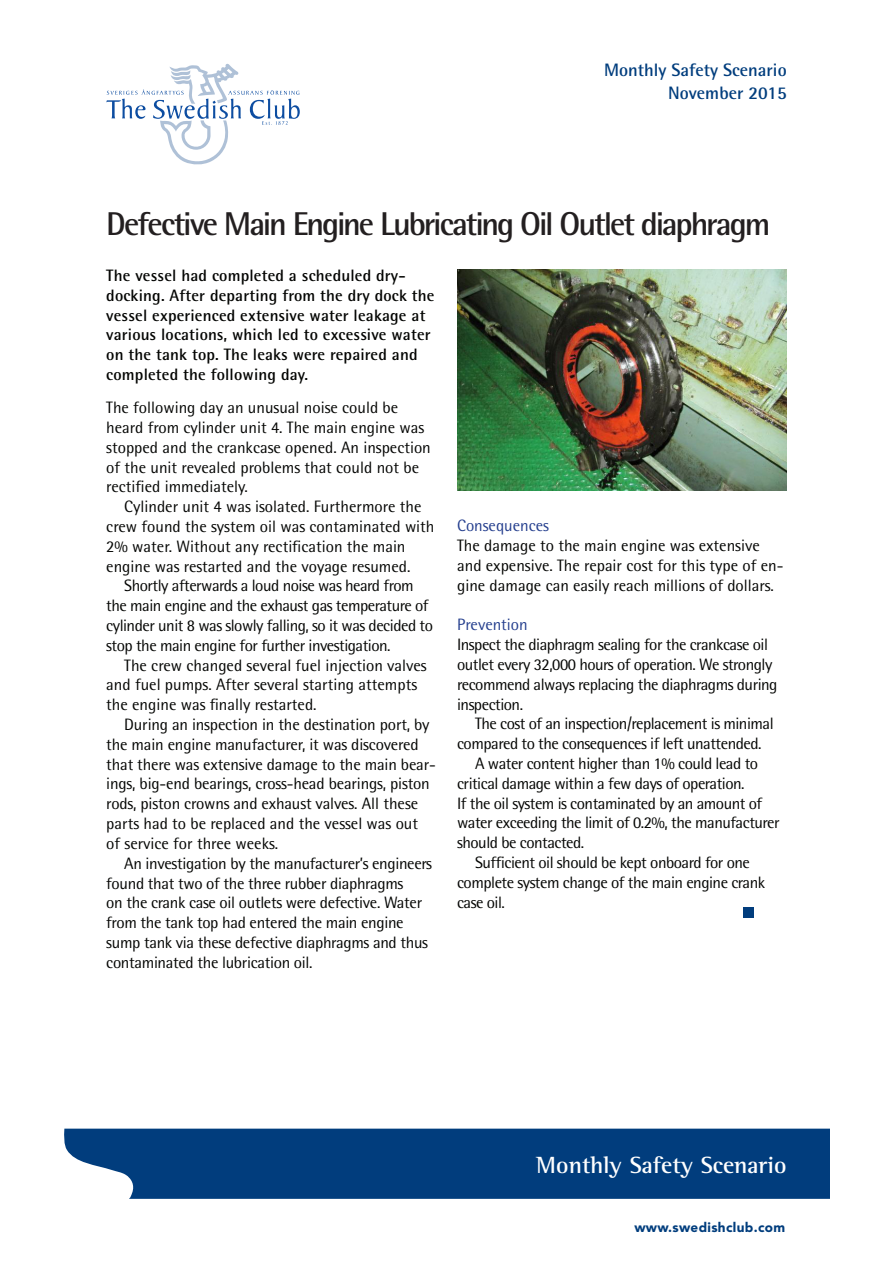
<style>
.page{position:relative;width:893px;height:1263px;background:#fff}
.page>*{position:absolute;margin:0;border:0;box-sizing:border-box;transform-origin:0 0}
.Bröd_1{font:108px "Rotis Semi Sans Std";color:#013d7d}
.Rubrik-1{font:700 33px "Rotis Semi Sans Std";letter-spacing:-.06em;color:#231f20}
.t1{font:700 24px "Rotis Semi Serif Std";color:#fff}
.Datum{font:700 18px "Rotis Semi Sans Std";color:#013d7d}
.Bröd_2{font:16.5px/19.8px "Rotis Semi Sans Std";letter-spacing:-.02em;color:#040503}
.Bröd_2-2{font:16.5px/19.8px "Rotis Semi Sans Std";color:#040503}
.Bröd_2-3{font:700 16.5px/19.8px "Rotis Semi Sans Std";letter-spacing:.01em;color:#040503}
.Bröd_2-4{font:16.5px "Rotis Semi Sans Std";color:#253f8e}
.t2{font:900 13.5px "Avenir LT";letter-spacing:.025em;color:#013d7d}
</style>
<div class="page">
<svg style="left:64px;top:1128px;width:766px;height:71px;background:#0e4783"></svg>
<svg style="left:106px;top:64px;width:194px;height:100px"></svg>
<img style="left:457px;top:270px;width:330px;height:220px">
<p class="Datum" style="left:604px;top:59px;width:184px">Monthly Safety Scenario</p>
<p class="Datum" style="left:668px;top:82px;width:120px">November 2015</p>
<p class="Rubrik-1" style="left:106px;top:204px;width:666px">Defective Main Engine Lubricating Oil Outlet diaphragm</p>
<p class="Bröd_2-3" style="left:106px;top:265px;width:330px">The vessel had completed a scheduled dry&shy;docking. After departing from the dry dock the vessel experienced extensive water leakage at various locations, which led to excessive water on the tank top. The leaks were repaired and completed the following day.</p>
<p class="Bröd_2-2" style="left:106px;top:398px;width:326px">The following day an unusual noise could be heard from cylinder unit 4. The main engine was stopped and the crankcase opened. An inspection of the unit revealed problems that could not be rectified immediately.</p>
<p class="Bröd_2-2" style="left:106px;top:497px;width:330px;text-indent:18px">Cylinder unit 4 was isolated. Furthermore the crew found the system oil was contaminated with 2% water. Without any rectification the main engine was restarted and the voyage resumed.</p>
<p class="Bröd_2" style="left:106px;top:576px;width:328px;text-indent:18px">Shortly afterwards a loud noise was heard from the main engine and the exhaust gas temperature of cylinder unit 8 was slowly falling, so it was decided to stop the main engine for further investigation.</p>
<p class="Bröd_2-2" style="left:106px;top:655px;width:322px;text-indent:18px">The crew changed several fuel injection valves and fuel pumps. After several starting attempts the engine was finally restarted.</p>
<p class="Bröd_2" style="left:106px;top:714px;width:331px;text-indent:18px">During an inspection in the destination port, by the main engine manufacturer, it was discovered that there was extensive damage to the main bear&shy;ings, big-end bearings, cross-head bearings, piston rods, piston crowns and exhaust valves. All these parts had to be replaced and the vessel was out of service for three weeks.</p>
<p class="Bröd_2" style="left:106px;top:853px;width:327px;text-indent:18px">An investigation by the manufacturer’s engineers found that two of the three rubber diaphragms<br>on the crank case oil outlets were defective. Water from the tank top had entered the main engine sump tank via these defective diaphragms and thus contaminated the lubrication oil.</p>
<p class="Bröd_2-4" style="left:457px;top:516px;width:93px">Consequences</p>
<p class="Bröd_2-2" style="left:457px;top:536px;width:328px">The damage to the main engine was extensive and expensive. The repair cost for this type of en&shy;gine damage can easily reach millions of dollars.</p>
<p class="Bröd_2-4" style="left:457px;top:615px;width:72px">Prevention</p>
<p class="Bröd_2" style="left:457px;top:635px;width:322px">Inspect the diaphragm sealing for the crankcase oil outlet every 32,000 hours of operation. We strongly recommend always replacing the diaphragms during inspection.</p>
<p class="Bröd_2" style="left:457px;top:714px;width:318px;text-indent:18px">The cost of an inspection/replacement is minimal compared to the consequences if left unattended.</p>
<p class="Bröd_2" style="left:457px;top:753px;width:324px;text-indent:18px">A water content higher than 1% could lead to critical damage within a few days of operation.<br>If the oil system is contaminated by an amount of water exceeding the limit of 0.2%, the manufacturer should be contacted.</p>
<p class="Bröd_2" style="left:457px;top:852px;width:310px;text-indent:18px">Sufficient oil should be kept onboard for one complete system change of the main engine crank case oil.</p>
<p class="Bröd_1" style="left:737px;top:817px;width:24px">.</p>
<h3 class="t1" style="left:536px;top:1150px;width:252px">Monthly Safety Scenario</h3>
<p class="t2" style="left:634px;top:1219px;width:152px">www.swedishclub.com</p>
</div>
